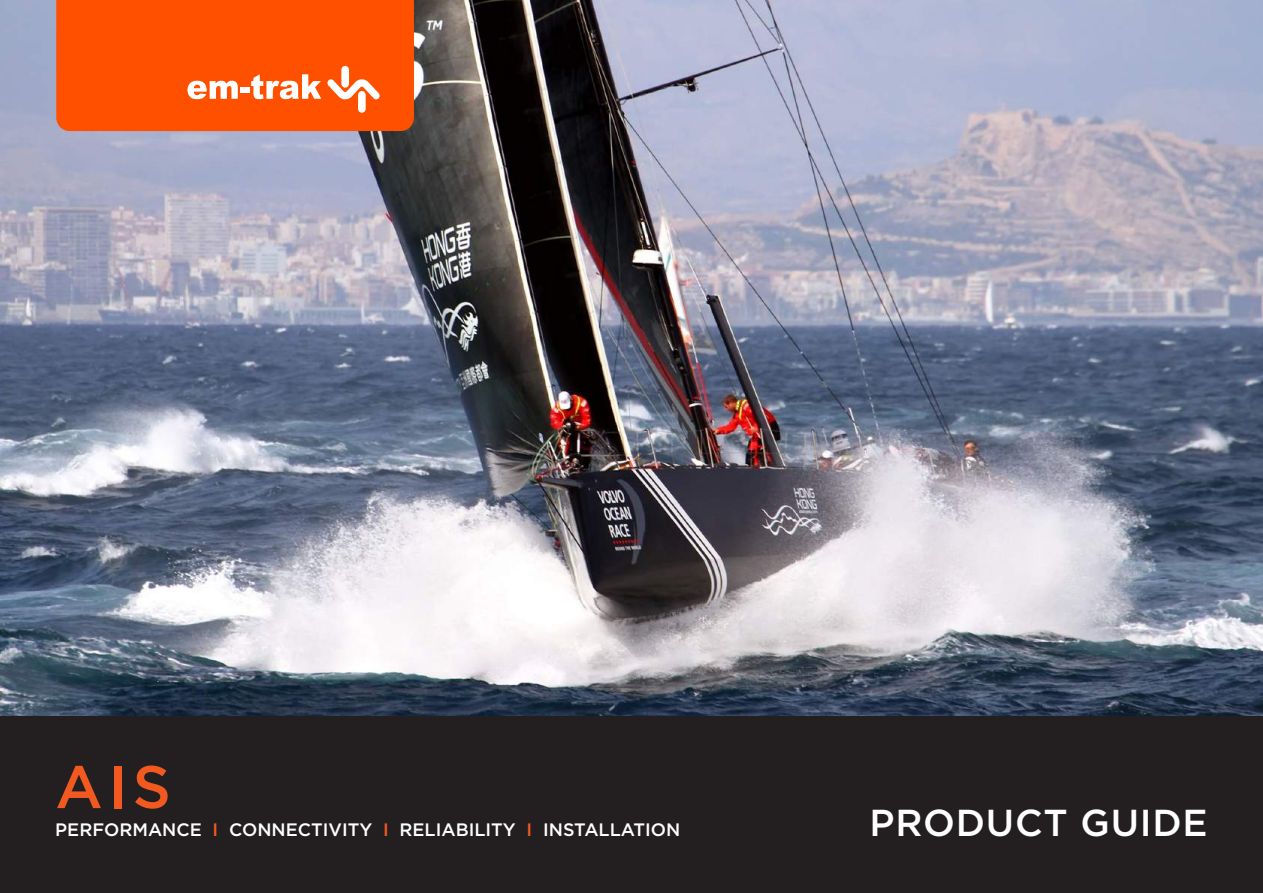
<style>
.page{position:relative;width:1263px;height:893px;background:#fff}
.page>*{position:absolute;margin:0;border:0;box-sizing:border-box;transform-origin:0 0}
.t1{font:500 60px "Gotham";color:#f15921}
.t2{font:500 37.5px "Gotham";letter-spacing:.02em;color:#fff}
.t3{font:500 18px "Gotham";color:#fff}
.s1{color:#f15921}
</style>
<div class="page">
<img style="left:0;top:0;width:1263px;height:716px">
<div style="left:56px;top:0;width:358px;height:131px;background:#ff5000"></div>
<div style="left:0;top:716px;width:1263px;height:177px;background:#231f20"></div>
<div style="left:358px;top:91px;width:8px;height:22px;background:#fff;border-radius:4px"></div>
<svg style="left:327px;top:78px;width:53px;height:22px"></svg>
<div style="left:240px;top:87px;width:10px;height:5px;background:#fff"></div>
<svg style="left:187px;top:81px;width:51px;height:18px"></svg>
<div style="left:341px;top:66px;width:8px;height:22px;background:#fff;border-radius:4px"></div>
<svg style="left:251px;top:74px;width:70px;height:25px"></svg>
<h1 class="t1" style="left:55px;top:750px;width:117px">AIS</h1>
<p class="t3" style="left:55px;top:819px;width:627px">PERFORMANCE <span class="s1">I</span> CONNECTIVITY <span class="s1">I</span> RELIABILITY <span class="s1">I</span> INSTALLATION</p>
<h2 class="t2" style="left:869px;top:800px;width:340px">PRODUCT GUIDE</h2>
</div>
